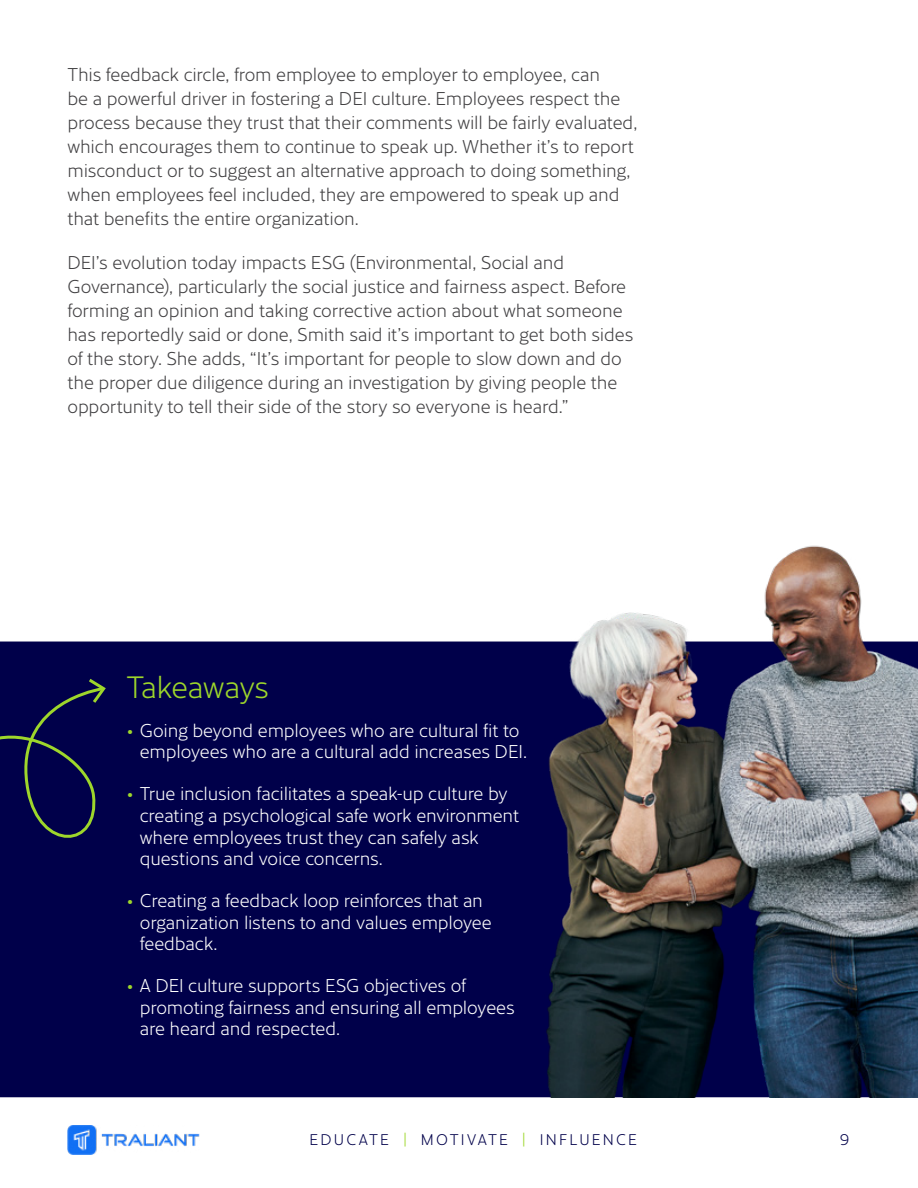
<style>
.page{position:relative;width:918px;height:1188px;background:#fff}
.page>*{position:absolute;margin:0;border:0;box-sizing:border-box;transform-origin:0 0}
.t1{font:300 30px "Cresta";letter-spacing:-.02em;color:#9dd62b}
.t2{font:300 18px/24px "Cresta";letter-spacing:-.01em;color:#414042}
.t3{font:300 18px/21.6px "Cresta";letter-spacing:-.01em;color:#fff}
.t4{font:300 15px "Cresta";letter-spacing:.15em;color:#00004a}
.s1{font-size:16.2px;color:#9dd62b}
.s2{color:#9dd62b}
</style>
<div class="page">
<div style="left:0;top:642px;width:535px;height:455px;background:#00004a"></div>
<svg style="left:0;top:679px;width:106px;height:177px;background:#0a0e47"></svg>
<img style="left:68px;top:1125px;width:131px;height:29px">
<img style="left:535px;top:545px;width:383px;height:552px">
<p class="t2" style="left:68px;top:61px;width:571px">This feedback circle, from employee to employer to employee, can<br>be a powerful driver in fostering a DEI culture. Employees respect the process because they trust that their comments will be fairly evaluated, which encourages them to continue to speak up. Whether it’s to report misconduct or to suggest an alternative approach to doing something, when employees feel included, they are empowered to speak up and that benefits the entire organization.</p>
<p class="t2" style="left:68px;top:250px;width:567px">DEI’s evolution today impacts ESG (Environmental, Social and Governance), particularly the social justice and fairness aspect. Before forming an opinion and taking corrective action about what someone has reportedly said or done, Smith said it’s important to get both sides of the story. She adds, “It’s important for people to slow down and do the proper due diligence during an investigation by giving people the opportunity to tell their side of the story so everyone is heard.”</p>
<h1 class="t1" style="left:126px;top:665px;width:144px">Takeaways</h1>
<p class="t3" style="left:140px;top:718px;width:389px;text-indent:-14px"><span class="s1">•</span> Going beyond employees who are cultural fit to employees who are a cultural add increases DEI.</p>
<p class="t3" style="left:140px;top:782px;width:381px;text-indent:-14px"><span class="s1">•</span> True inclusion facilitates a speak-up culture by creating a psychological safe work environment where employees trust they can safely ask questions and voice concerns.</p>
<p class="t3" style="left:140px;top:888px;width:353px;text-indent:-14px"><span class="s1">•</span> Creating a feedback loop reinforces that an organization listens to and values employee feedback.</p>
<p class="t3" style="left:140px;top:974px;width:376px;text-indent:-14px"><span class="s1">•</span> A DEI culture supports ESG objectives of promoting fairness and ensuring all employees are heard and respected.</p>
<p class="t4" style="left:310px;top:1128px;width:329px">EDUCATE <span class="s2">|</span> MOTIVATE <span class="s2">|</span> INFLUENCE</p>
<p class="t4" style="left:840px;top:1128px;width:11px">9</p>
</div>
